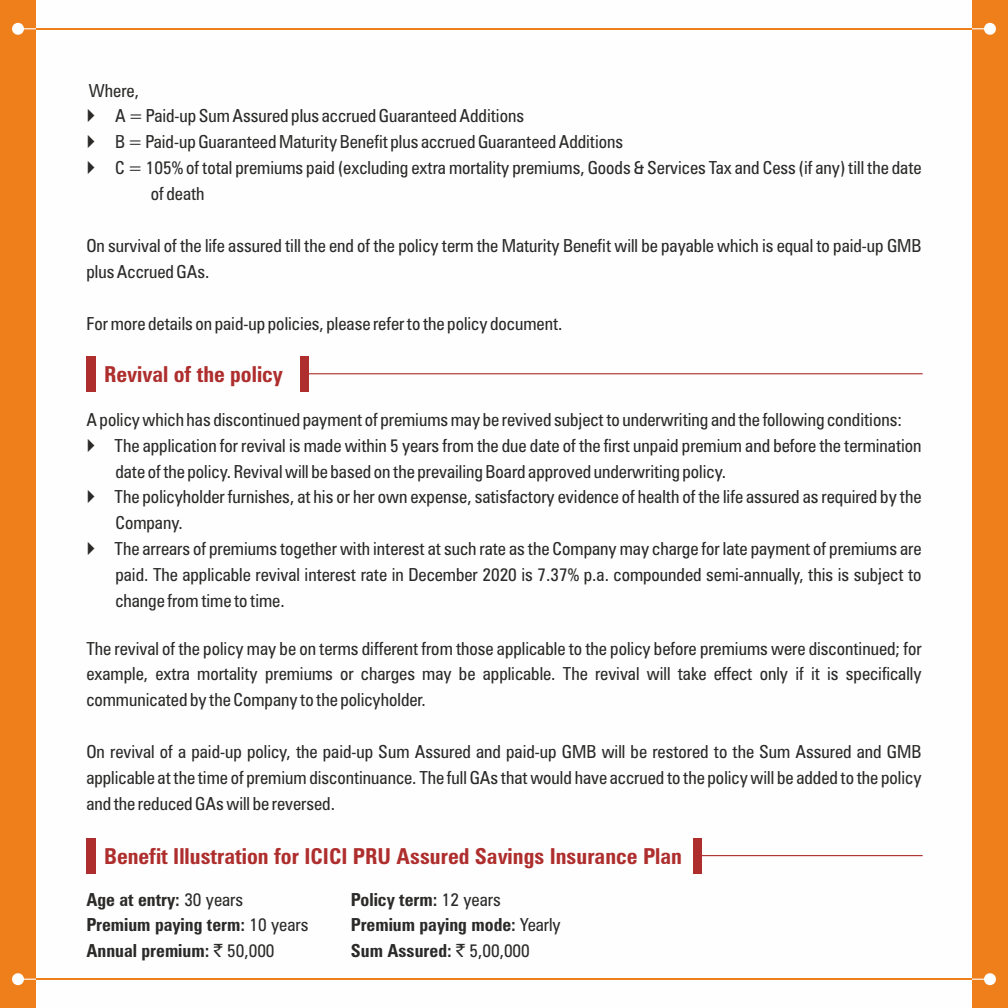
<style>
.page{position:relative;width:1008px;height:1008px;background:#ef7f1a}
.page>*{position:absolute;margin:0;border:0;box-sizing:border-box;transform-origin:0 0}
.t1{font:700 condensed 22px "Zurich BT";color:#ae2e2d}
.t2{font:condensed 18px/25.8px "Zurich BT";color:#2b2a29}
.t3{font:700 condensed 18px/25.8px "Zurich BT";color:#2b2a29}
.s1{font-weight:400}
.s2{font-family:"Rupee Foradian";font-weight:400;font-stretch:normal}
</style>
<div class="page">
<svg style="left:12px;top:23px;width:984px;height:12px"></svg>
<svg style="left:12px;top:973px;width:984px;height:12px"></svg>
<div style="left:36px;top:0;width:936px;height:1008px;background:#fefefe"></div>
<hr style="left:36px;top:28px;width:936px;height:1px;background:#ef7f1a">
<hr style="left:36px;top:979px;width:936px;height:1px;background:#ef7f1a">
<div style="left:693px;top:838px;width:9px;height:36px;background:#ae2e2d"></div>
<div style="left:86px;top:838px;width:9px;height:36px;background:#ae2e2d"></div>
<hr style="left:700px;top:855px;width:223px;height:1px;background:#ae2e2d">
<div style="left:300px;top:356px;width:9px;height:36px;background:#ae2e2d"></div>
<div style="left:86px;top:356px;width:9px;height:36px;background:#ae2e2d"></div>
<hr style="left:308px;top:373px;width:615px;height:1px;background:#ae2e2d">
<p class="t2" style="left:89px;top:79px;width:52px">Where,</p>
<p class="t2" style="left:115px;top:105px;width:410px">A = Paid-up Sum Assured plus accrued Guaranteed Additions</p>
<p class="t2" style="left:115px;top:131px;width:510px">B = Paid-up Guaranteed Maturity Benefit plus accrued Guaranteed Additions</p>
<p class="t2" style="left:115px;top:157px;width:808px">C = 105% of total premiums paid (excluding extra mortality premiums, Goods &amp; Services Tax and Cess (if any) till the date</p>
<p class="t2" style="left:151px;top:182px;width:55px">of death</p>
<p class="t2" style="left:86px;top:234px;width:837px">On survival of the life assured till the end of the policy term the Maturity Benefit will be payable which is equal to paid-up GMB plus Accrued GAs.</p>
<p class="t2" style="left:86px;top:312px;width:478px">For more details on paid-up policies, please refer to the policy document.</p>
<p class="t1" style="left:104px;top:365px;width:180px">Revival of the policy</p>
<p class="t2" style="left:115px;top:408px;width:808px;text-indent:-28px">A policy which has discontinued payment of premiums may be revived subject to underwriting and the following conditions:<br>The application for revival is made within 5 years from the due date of the first unpaid premium and before the termination date of the policy. Revival will be based on the prevailing Board approved underwriting policy.<br>The policyholder furnishes, at his or her own expense, satisfactory evidence of health of the life assured as required by the Company.<br>The arrears of premiums together with interest at such rate as the Company may charge for late payment of premiums are paid. The applicable revival interest rate in December 2020 is 7.37% p.a. compounded semi-annually, this is subject to change from time to time.</p>
<p class="t2" style="left:86px;top:637px;width:837px;text-align:justify">The revival of the policy may be on terms different from those applicable to the policy before premiums were discontinued; for example, extra mortality premiums or charges may be applicable. The revival will take effect only if it is specifically communicated by the Company to the policyholder.</p>
<p class="t2" style="left:86px;top:741px;width:837px;text-align:justify">On revival of a paid-up policy, the paid-up Sum Assured and paid-up GMB will be restored to the Sum Assured and GMB applicable at the time of premium discontinuance. The full GAs that would have accrued to the policy will be added to the policy and the reduced GAs will be reversed.</p>
<p class="t1" style="left:104px;top:847px;width:579px">Benefit Illustration for ICICI PRU Assured Savings Insurance Plan</p>
<p class="t3" style="left:86px;top:888px;width:223px">Age at entry: <span class="s1">30 years<br></span>Premium paying term: <span class="s1">10 years<br></span>Annual premium: <span class="s2">`</span> <span class="s1">50,000</span></p>
<p class="t3" style="left:351px;top:888px;width:211px">Policy term: <span class="s1">12 years<br></span>Premium paying mode: <span class="s1">Yearly<br></span>Sum Assured: <span class="s2">`</span> <span class="s1">5,00,000</span></p>
</div>
